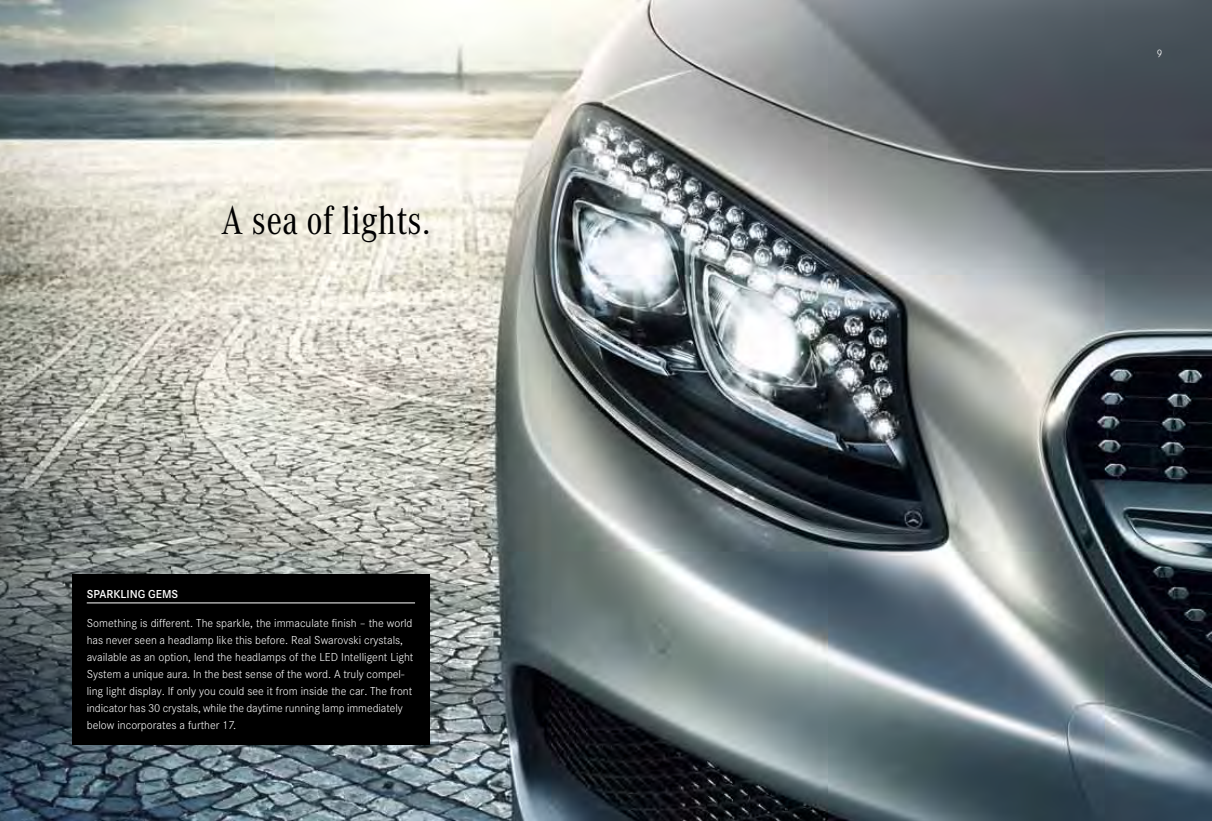
<style>
.page{position:relative;width:1212px;height:821px;background:#fff}
.page>*{position:absolute;margin:0;border:0;box-sizing:border-box;transform-origin:0 0}
.t1{font:42px "Corporate A Cond Pro";color:#000}
.t2{font:300 12px/17px "Corporate S Pro";color:#fff}
.t3{font:600 12px "Corporate S Pro";color:#fff}
.t4{font:300 11.25px "Corporate S Pro";color:#fff}
</style>
<div class="page">
<img style="left:0;top:0;width:1212px;height:821px">
<div style="left:72px;top:574px;width:357px;height:170px;background:#000"></div>
<hr style="left:87px;top:602px;width:328px;height:1px;background:#fff">
<h1 class="t1" style="left:221px;top:191px;width:211px">A sea of lights.</h1>
<p class="t3" style="left:87px;top:585px;width:93px">SPARKLING GEMS</p>
<p class="t2" style="left:87px;top:614px;width:328px">Something is different. The sparkle, the immaculate finish – the world has never seen a headlamp like this before. Real Swarovski crystals, available as an option, lend the headlamps of the LED Intelligent Light System a unique aura. In the best sense of the word. A truly compel&shy;ling light display. If only you could see it from inside the car. The front indicator has 30 crystals, while the daytime running lamp immediately below incorporates a further 17.</p>
<p class="t4" style="left:1157px;top:45px;width:7px">9</p>
</div>
